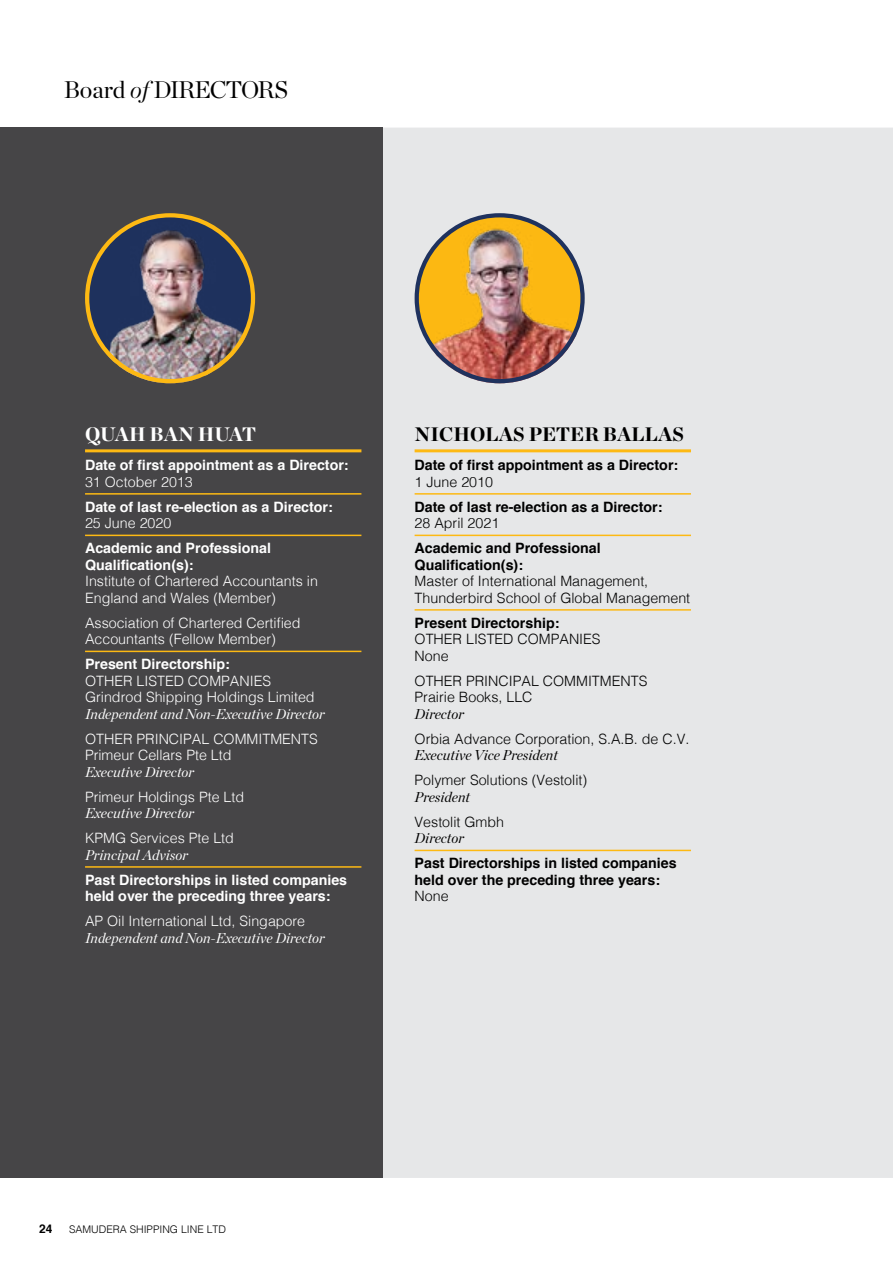
<style>
.page{position:relative;width:893px;height:1263px;background:#fff}
.page>*{position:absolute;margin:0;border:0;box-sizing:border-box;transform-origin:0 0}
.t1{font:24px "Chronicle Display";letter-spacing:-.025em;color:#000}
.t2{font:900 19.5px "Chronicle Display";color:#000}
.t3{font:900 19.5px "Chronicle Display";color:#fff}
.t4{font:300 14.25px/16.5px "Helvetica";color:#fff}
.t5{font:300 14.25px/16.5px "Helvetica";color:#000}
.t6{font:700 14.25px/16.5px "Helvetica";color:#fff}
.t7{font:700 14.25px/16.5px "Helvetica";color:#000}
.t8{font:italic 14.25px "Chronicle Display";color:#fff}
.t9{font:italic 14.25px "Chronicle Display";color:#000}
.t10{font:700 12px "Helvetica";color:#000}
.t11{font:300 10.5px "Helvetica";color:#000}
.s1{font-weight:300;font-style:italic}
</style>
<div class="page">
<div style="left:383px;top:128px;width:509px;height:1050px;background:#e6e7e8"></div>
<div style="left:0;top:128px;width:383px;height:1050px;background:#464547"></div>
<hr style="left:892px;top:128px;width:1px;height:1050px;background:#464547">
<hr style="left:85px;top:449px;width:276px;height:3px;background:#fdb913">
<hr style="left:85px;top:493px;width:276px;height:2px;background:#fdb913">
<hr style="left:85px;top:535px;width:276px;height:1px;background:#fdb913">
<hr style="left:85px;top:651px;width:276px;height:1px;background:#fdb913">
<hr style="left:85px;top:866px;width:276px;height:2px;background:#fdb913">
<hr style="left:415px;top:449px;width:276px;height:3px;background:#fdb913">
<hr style="left:415px;top:493px;width:276px;height:2px;background:#fdb913">
<hr style="left:415px;top:535px;width:276px;height:1px;background:#fdb913">
<hr style="left:415px;top:609px;width:276px;height:2px;background:#fdb913">
<hr style="left:415px;top:850px;width:276px;height:1px;background:#fdb913">
<img style="left:415px;top:213px;width:170px;height:170px;border-radius:85px">
<div style="left:415px;top:213px;width:170px;height:170px;border:4px solid #1f325e;border-radius:50%"></div>
<img style="left:85px;top:213px;width:170px;height:170px;border-radius:85px">
<div style="left:85px;top:213px;width:170px;height:170px;border:4px solid #fdb913;border-radius:50%"></div>
<h1 class="t1" style="left:64px;top:71px;width:226px">Board <span class="s1">of</span> DIRECTORS</h1>
<h2 class="t3" style="left:85px;top:418px;width:173px">QUAH BAN HUAT</h2>
<p class="t6" style="left:85px;top:457px;width:265px">Date of first appointment as a Director:</p>
<p class="t4" style="left:85px;top:472px;width:109px">31 October 2013</p>
<p class="t6" style="left:85px;top:498px;width:249px">Date of last re-election as a Director:</p>
<p class="t4" style="left:85px;top:514px;width:88px">25 June 2020</p>
<p class="t6" style="left:85px;top:540px;width:188px">Academic and Professional<br>Qualification(s):</p>
<p class="t4" style="left:85px;top:572px;width:234px">Institute of Chartered Accountants in<br>England and Wales (Member)</p>
<p class="t4" style="left:85px;top:613px;width:217px">Association of Chartered Certified<br>Accountants (Fellow Member)</p>
<p class="t6" style="left:85px;top:656px;width:146px">Present Directorship:</p>
<p class="t4" style="left:85px;top:671px;width:231px">OTHER LISTED COMPANIES<br>Grindrod Shipping Holdings Limited</p>
<p class="t8" style="left:85px;top:702px;width:241px">Independent and Non-Executive Director</p>
<p class="t4" style="left:85px;top:729px;width:234px">OTHER PRINCIPAL COMMITMENTS<br>Primeur Cellars Pte Ltd</p>
<p class="t8" style="left:85px;top:760px;width:111px">Executive Director</p>
<p class="t4" style="left:85px;top:787px;width:161px">Primeur Holdings Pte Ltd</p>
<p class="t8" style="left:85px;top:802px;width:111px">Executive Director</p>
<p class="t4" style="left:85px;top:829px;width:150px">KPMG Services Pte Ltd</p>
<p class="t8" style="left:85px;top:843px;width:105px">Principal Advisor</p>
<p class="t6" style="left:85px;top:872px;width:264px">Past Directorships in listed companies held over the preceding three years:</p>
<p class="t4" style="left:85px;top:912px;width:222px">AP Oil International Ltd, Singapore</p>
<p class="t8" style="left:85px;top:927px;width:241px">Independent and Non-Executive Director</p>
<h2 class="t2" style="left:415px;top:418px;width:271px">NICHOLAS PETER BALLAS</h2>
<p class="t7" style="left:415px;top:457px;width:265px">Date of first appointment as a Director:</p>
<p class="t5" style="left:415px;top:472px;width:80px">1 June 2010</p>
<p class="t7" style="left:415px;top:498px;width:249px">Date of last re-election as a Director:</p>
<p class="t5" style="left:415px;top:514px;width:86px">28 April 2021</p>
<p class="t7" style="left:415px;top:540px;width:188px">Academic and Professional<br>Qualification(s):</p>
<p class="t5" style="left:415px;top:572px;width:277px">Master of International Management,<br>Thunderbird School of Global Management</p>
<p class="t7" style="left:415px;top:615px;width:146px">Present Directorship:</p>
<p class="t5" style="left:415px;top:630px;width:188px">OTHER LISTED COMPANIES<br>None</p>
<p class="t5" style="left:415px;top:671px;width:234px">OTHER PRINCIPAL COMMITMENTS<br>Prairie Books, LLC</p>
<p class="t9" style="left:415px;top:702px;width:51px">Director</p>
<p class="t5" style="left:415px;top:729px;width:276px">Orbia Advance Corporation, S.A.B. de C.V.</p>
<p class="t9" style="left:415px;top:744px;width:145px">Executive Vice President</p>
<p class="t5" style="left:415px;top:771px;width:174px">Polymer Solutions (Vestolit)</p>
<p class="t9" style="left:415px;top:785px;width:57px">President</p>
<p class="t5" style="left:415px;top:812px;width:91px">Vestolit Gmbh</p>
<p class="t9" style="left:415px;top:827px;width:51px">Director</p>
<p class="t7" style="left:415px;top:855px;width:264px">Past Directorships in listed companies held over the preceding three years:</p>
<p class="t5" style="left:415px;top:887px;width:36px">None</p>
<p class="t10" style="left:39px;top:1219px;width:15px">24</p>
<p class="t11" style="left:69px;top:1220px;width:158px">SAMUDERA SHIPPING LINE LTD</p>
</div>
